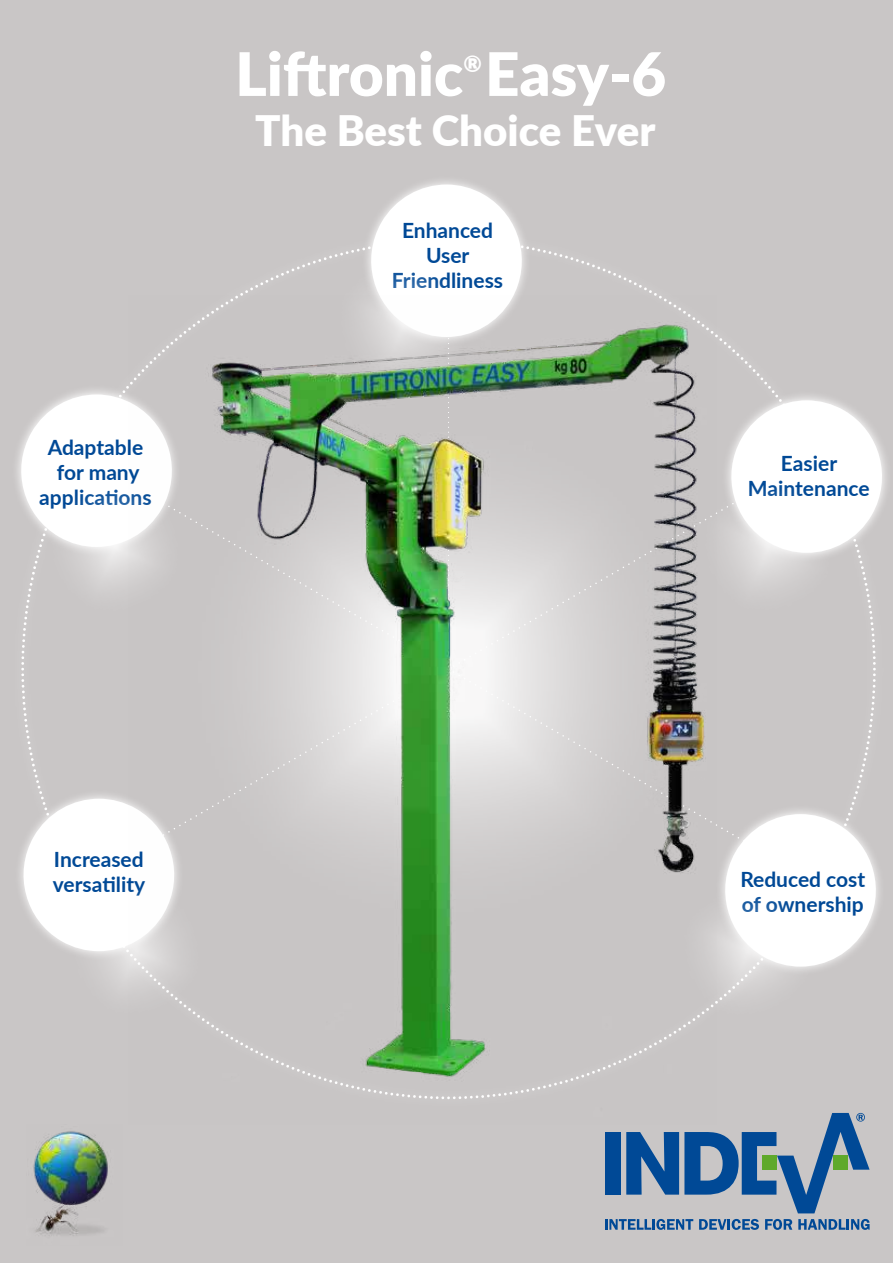
<style>
.page{position:relative;width:893px;height:1263px;background:#c9c6c6}
.page>*{position:absolute;margin:0;border:0;box-sizing:border-box;transform-origin:0 0}
.t1{font:900 60px "Lato";color:#fff}
.t2{font:900 42px "Lato";color:#fff}
.t3{font:900 22.5px "Lato";color:#fff}
.t4{font:700 21px/25.2px "Lato";color:#004996;text-align:center}
</style>
<div class="page">
<svg style="left:73px;top:386px;width:56px;height:8px"></svg>
<svg style="left:39px;top:791px;width:84px;height:8px"></svg>
<svg style="left:423px;top:181px;width:47px;height:4px"></svg>
<svg style="left:772px;top:390px;width:59px;height:10px"></svg>
<svg style="left:605px;top:1219px;width:88px;height:11px"></svg>
<svg style="left:699px;top:1219px;width:60px;height:11px"></svg>
<svg style="left:765px;top:1219px;width:27px;height:11px"></svg>
<svg style="left:798px;top:1219px;width:72px;height:11px"></svg>
<div style="left:605px;top:1132px;width:16px;height:62px;background:#004996"></div>
<svg style="left:626px;top:1113px;width:244px;height:100px"></svg>
<img style="left:33px;top:1131px;width:75px;height:105px">
<svg style="left:17px;top:394px;width:112px;height:230px"></svg>
<svg style="left:324px;top:185px;width:205px;height:111px"></svg>
<svg style="left:721px;top:400px;width:166px;height:224px"></svg>
<svg style="left:20px;top:799px;width:860px;height:205px"></svg>
<img style="left:129px;top:296px;width:588px;height:828px">
<p class="t4" style="left:39px;top:436px;width:114px">Adaptable for many applications</p>
<h1 class="t1" style="left:235px;top:29px;width:432px">Liftronic Easy-6</h1>
<h2 class="t2" style="left:255px;top:99px;width:402px">The Best Choice Ever</h2>
<p class="t3" style="left:463px;top:56px;width:20px">®</p>
<p class="t4" style="left:392px;top:219px;width:113px">Enhanced<br>User<br>Friendliness</p>
<p class="t4" style="left:748px;top:449px;width:123px">Easier<br>Maintenance</p>
<p class="t4" style="left:53px;top:846px;width:94px;text-align:left">Increased versatility</p>
<p class="t4" style="left:740px;top:865px;width:126px;text-align:left">Reduced cost of ownership</p>
</div>
